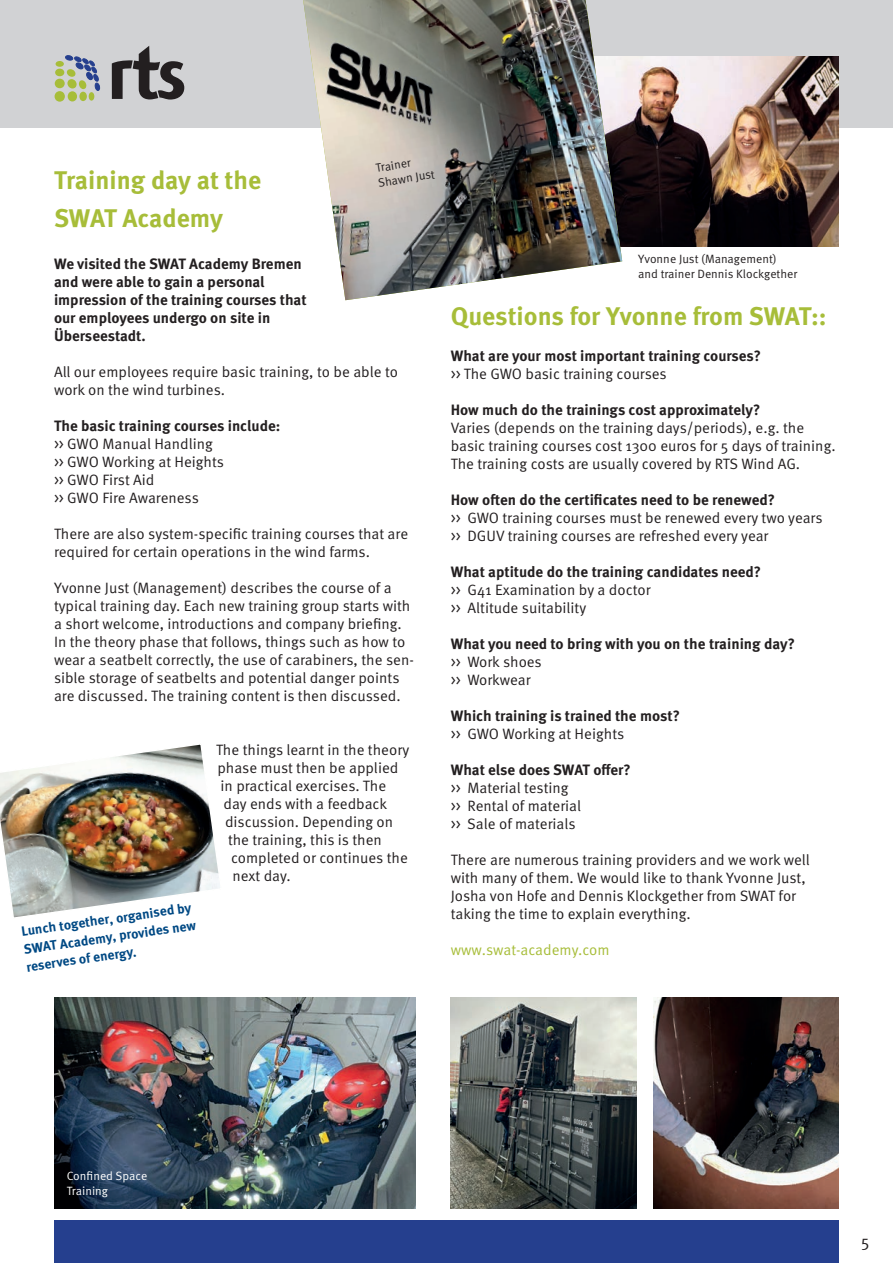
<style>
.page{position:relative;width:893px;height:1263px;background:#fff}
.page>*{position:absolute;margin:0;border:0;box-sizing:border-box;transform-origin:0 0}
.t1{font:700 25.5px/37.5px "Meta OT";color:#a7bd39}
.t2{font:16.5px "Meta OT Norm";color:#231f20}
.t3{font:15px/18px "Meta OT Norm";color:#231f20}
.t4{font:700 15px/18px "Meta OT";color:#231f20}
.t5{font:15px "Meta OT Norm";color:#a7bd39}
.t6{font:700 13.5px/18px "Meta OT";color:#004984}
.t7{font:12px/15px "Meta OT Norm";color:#231f20}
.t8{font:12px/15px "Meta OT Norm";color:#fff}
</style>
<div class="page">
<div style="left:0;top:0;width:893px;height:128px;background:#d1d2d4"></div>
<svg style="left:112px;top:46px;width:72px;height:54px"></svg>
<svg style="left:55px;top:55px;width:45px;height:47px"></svg>
<div style="left:54px;top:1220px;width:785px;height:43px;background:#253f8e"></div>
<img style="left:622px;top:56px;width:217px;height:191px">
<img style="left:303px;top:0;width:319px;height:300px">
<img style="left:0;top:744px;width:220px;height:174px">
<img style="left:54px;top:997px;width:361px;height:212px">
<img style="left:451px;top:997px;width:185px;height:212px">
<img style="left:653px;top:997px;width:186px;height:212px">
<p class="t7" style="left:375px;top:161px;width:59px;rotate:-9deg">Trainer<br>Shawn Just</p>
<p class="t1" style="left:54px;top:162px;width:209px">Training day at the<br>SWAT Academy</p>
<p class="t4" style="left:54px;top:255px;width:254px">We visited the SWAT Academy Bremen and were able to gain a personal impression of the training courses that our employees undergo on site in<br>Überseestadt.</p>
<p class="t3" style="left:54px;top:363px;width:345px">All our employees require basic training, to be able to work on the wind turbines.</p>
<p class="t4" style="left:54px;top:417px;width:228px">The basic training courses include:</p>
<p class="t3" style="left:54px;top:435px;width:172px">&gt;&gt; GWO Manual Handling &gt;&gt; GWO Working at Heights &gt;&gt; GWO First Aid<br>&gt;&gt; GWO Fire Awareness</p>
<p class="t3" style="left:54px;top:525px;width:356px">There are also system-specific training courses that are required for certain operations in the wind farms.</p>
<p class="t3" style="left:54px;top:579px;width:361px">Yvonne Just (Management) describes the course of a typical training day. Each new training group starts with a short welcome, introductions and company briefing.<br>In the theory phase that follows, things such as how to wear a seatbelt correctly, the use of carabiners, the sen&shy;sible storage of seatbelts and potential danger points are discussed. The training content is then discussed.</p>
<p class="t6" style="left:20px;top:922px;width:175px;rotate:-8deg">Lunch together, organised by<br>SWAT Academy, provides new reserves of energy.</p>
<p class="t3" style="left:216px;top:741px;width:195px">The things learnt in the theory</p>
<p class="t3" style="left:218px;top:759px;width:182px">phase must then be applied</p>
<p class="t3" style="left:220px;top:777px;width:167px">in practical exercises. The</p>
<p class="t3" style="left:224px;top:795px;width:165px">day ends with a feedback</p>
<p class="t3" style="left:225px;top:813px;width:170px">discussion. Depending on</p>
<p class="t3" style="left:228px;top:831px;width:155px">the training, this is then</p>
<p class="t3" style="left:231px;top:849px;width:178px">completed or continues the</p>
<p class="t3" style="left:232px;top:867px;width:60px">next day.</p>
<p class="t7" style="left:638px;top:251px;width:161px">Yvonne Just (Management) and trainer Dennis Klockgether</p>
<p class="t1" style="left:451px;top:298px;width:377px">Questions for Yvonne from SWAT::</p>
<p class="t4" style="left:451px;top:347px;width:312px">What are your most important training courses?</p>
<p class="t3" style="left:451px;top:365px;width:218px">&gt;&gt; The GWO basic training courses</p>
<p class="t4" style="left:451px;top:401px;width:311px">How much do the trainings cost approximately?</p>
<p class="t3" style="left:451px;top:419px;width:386px">Varies (depends on the training days/periods), e.g. the basic training courses cost 1300 euros for 5 days of training.<br>The training costs are usually covered by RTS Wind AG.</p>
<p class="t4" style="left:451px;top:491px;width:326px">How often do the certificates need to be renewed?</p>
<p class="t3" style="left:451px;top:509px;width:373px">&gt;&gt; GWO training courses must be renewed every two years</p>
<p class="t3" style="left:451px;top:527px;width:319px">&gt;&gt; DGUV training courses are refreshed every year</p>
<p class="t4" style="left:451px;top:563px;width:312px">What aptitude do the training candidates need?</p>
<p class="t3" style="left:451px;top:581px;width:201px">&gt;&gt; G41 Examination by a doctor</p>
<p class="t3" style="left:451px;top:599px;width:137px">&gt;&gt; Altitude suitability</p>
<p class="t4" style="left:451px;top:635px;width:346px">What you need to bring with you on the training day?</p>
<p class="t3" style="left:451px;top:653px;width:93px">&gt;&gt; Work shoes</p>
<p class="t3" style="left:451px;top:671px;width:82px">&gt;&gt; Workwear</p>
<p class="t4" style="left:451px;top:707px;width:231px">Which training is trained the most?</p>
<p class="t3" style="left:451px;top:725px;width:175px">&gt;&gt; GWO Working at Heights</p>
<p class="t4" style="left:451px;top:761px;width:182px">What else does SWAT offer?</p>
<p class="t3" style="left:451px;top:779px;width:119px">&gt;&gt; Material testing</p>
<p class="t3" style="left:451px;top:797px;width:132px">&gt;&gt; Rental of material &gt;&gt; Sale of materials</p>
<p class="t3" style="left:451px;top:851px;width:361px">There are numerous training providers and we work well with many of them. We would like to thank Yvonne Just, Josha von Hofe and Dennis Klockgether from SWAT for taking the time to explain everything.</p>
<p class="t5" style="left:451px;top:941px;width:160px">www.swat-academy.com</p>
<p class="t8" style="left:67px;top:1168px;width:82px">Confined Space<br>Training</p>
<p class="t2" style="left:861px;top:1231px;width:10px">5</p>
</div>
